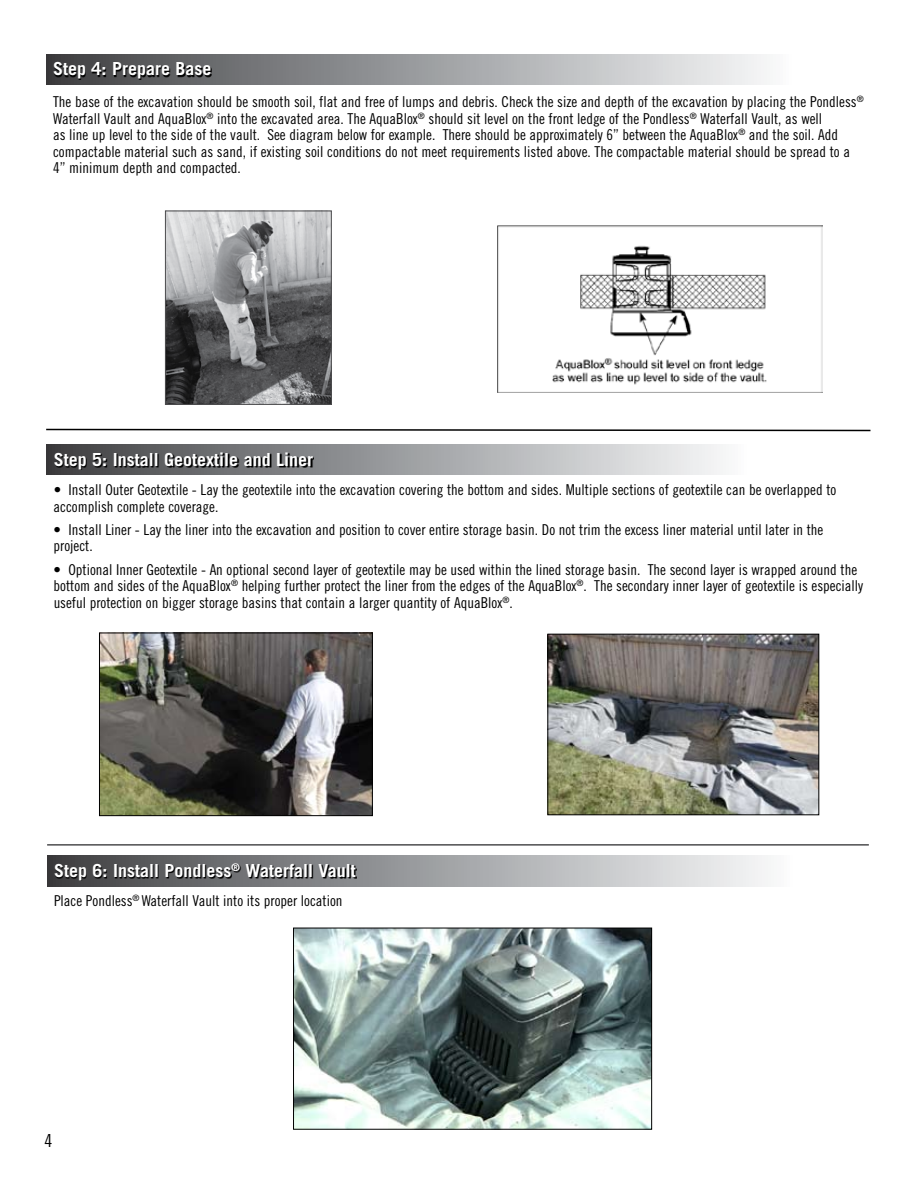
<style>
.page{position:relative;width:918px;height:1188px;background:#fff}
.page>*{position:absolute;margin:0;border:0;box-sizing:border-box;transform-origin:0 0}
.t1{font:700 18px "Trade Gothic LT Std";color:#fff}
.t2{font:18px "Trade Gothic LT Std Cn 18";color:#000}
.t3{font:15px/16.5px "Trade Gothic LT Std Cn 18";color:#000}
</style>
<div class="page">
<div style="left:47px;top:856px;width:871px;height:31px;background:linear-gradient(to right,#404245,#fff)"></div>
<hr style="left:47px;top:844px;width:822px;height:2px;background:#4d4d4f">
<svg style="left:56px;top:864px;width:301px;height:17px;background:#454547"></svg>
<img style="left:167px;top:213px;width:163px;height:190px">
<div style="left:165px;top:211px;width:167px;height:194px;border:1px solid #4d4d4f"></div>
<div style="left:46px;top:54px;width:871px;height:31px;background:linear-gradient(to right,#404245,#fff)"></div>
<svg style="left:55px;top:63px;width:157px;height:17px;background:#39393a"></svg>
<div style="left:47px;top:445px;width:817px;height:30px;background:linear-gradient(to right,#414245,#fff)"></div>
<svg style="left:55px;top:453px;width:259px;height:17px;background:#444446"></svg>
<svg style="left:46px;top:428px;width:825px;height:4px"></svg>
<img style="left:295px;top:930px;width:355px;height:198px">
<div style="left:293px;top:928px;width:359px;height:202px;border:1px solid #000"></div>
<img style="left:101px;top:635px;width:270px;height:179px">
<div style="left:99px;top:633px;width:274px;height:183px;border:1px solid #000"></div>
<img style="left:549px;top:636px;width:268px;height:177px">
<div style="left:547px;top:634px;width:272px;height:181px;border:1px solid #000"></div>
<img style="left:497px;top:226px;width:325px;height:167px">
<p class="t1" style="left:53px;top:58px;width:160px">Step 4: Prepare Base</p>
<p class="t3" style="left:53px;top:94px;width:812px">The base of the excavation should be smooth soil, flat and free of lumps and debris. Check the size and depth of the excavation by placing the Pondless<sup>® </sup>Waterfall Vault and AquaBlox<sup>®</sup> into the excavated area. The AquaBlox<sup>®</sup> should sit level on the front ledge of the Pondless<sup>®</sup> Waterfall Vault, as well<br>as line up level to the side of the vault. See diagram below for example. There should be approximately 6” between the AquaBlox<sup>®</sup> and the soil. Add compactable material such as sand, if existing soil conditions do not meet requirements listed above. The compactable material should be spread to a 4” minimum depth and compacted.</p>
<p class="t1" style="left:54px;top:448px;width:261px">Step 5: Install Geotextile and Liner</p>
<p class="t3" style="left:54px;top:481px;width:784px">• Install Outer Geotextile - Lay the geotextile into the excavation covering the bottom and sides. Multiple sections of geotextile can be overlapped to accomplish complete coverage.</p>
<p class="t3" style="left:54px;top:521px;width:771px">• Install Liner - Lay the liner into the excavation and position to cover entire storage basin. Do not trim the excess liner material until later in the project.</p>
<p class="t3" style="left:54px;top:561px;width:811px">• Optional Inner Geotextile - An optional second layer of geotextile may be used within the lined storage basin. The second layer is wrapped around the bottom and sides of the AquaBlox<sup>®</sup> helping further protect the liner from the edges of the AquaBlox<sup>®</sup>. The secondary inner layer of geotextile is especially useful protection on bigger storage basins that contain a larger quantity of AquaBlox<sup>®</sup>.</p>
<p class="t1" style="left:54px;top:859px;width:303px">Step 6: Install Pondless<sup>®</sup> Waterfall Vault</p>
<p class="t3" style="left:54px;top:892px;width:290px">Place Pondless<sup>®</sup> Waterfall Vault into its proper location</p>
<p class="t2" style="left:45px;top:1130px;width:9px">4</p>
</div>
